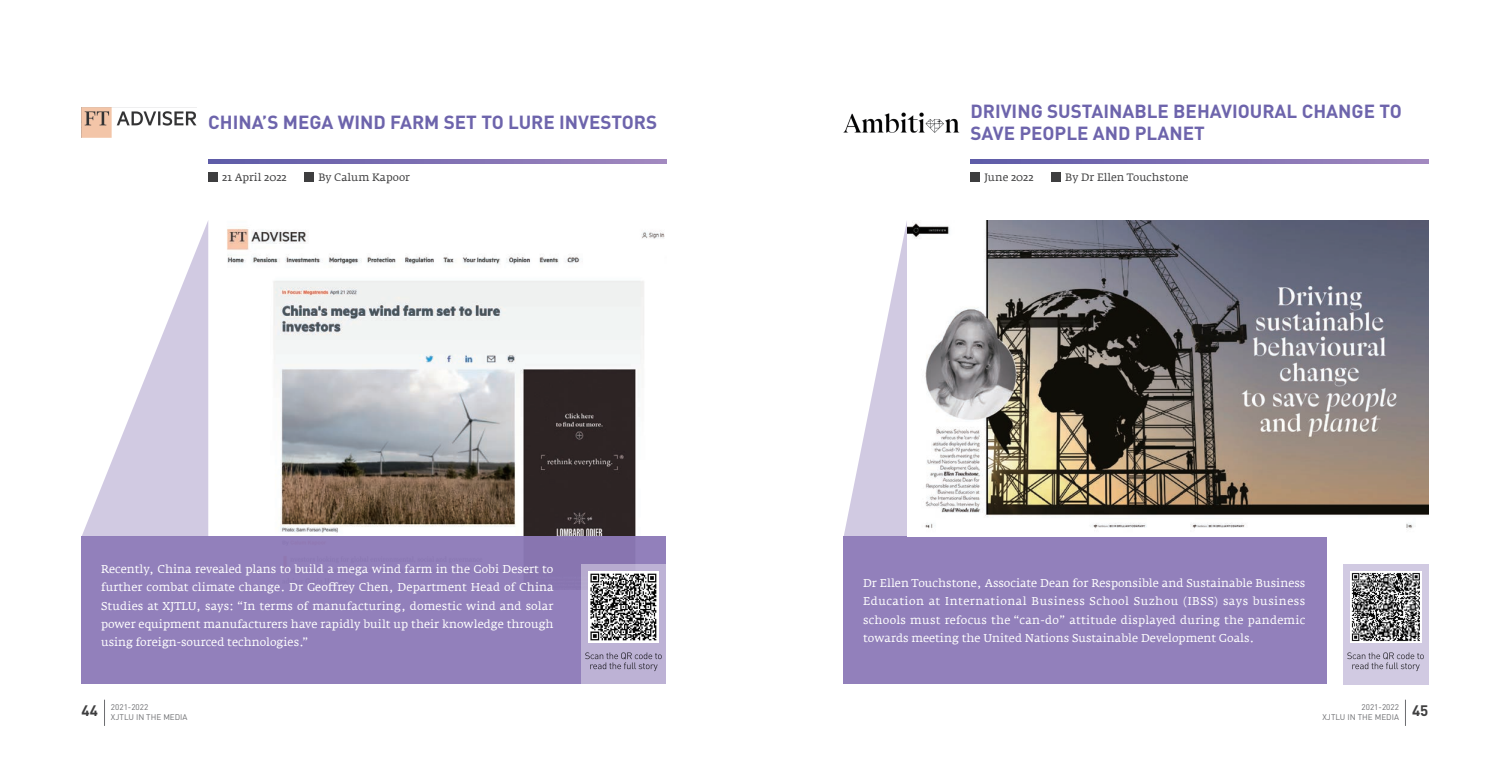
<style>
.page{position:relative;width:1510px;height:766px;background:#fff}
.page>*{position:absolute;margin:0;border:0;box-sizing:border-box;transform-origin:0 0}
.t1{font:700 18.75px/22.5px "DIN";color:#6d64ac}
.t2{font:700 15px "DIN";color:#3e3e3f}
.t3{font:11.25px/18.1px "Fedra Serif A";color:#fff;text-align:justify}
.t4{font:10.62px "Fedra Serif A";color:#3e3e3f}
.t5{font:8.12px/9.8px "DIN";color:#6c6d70}
</style>
<div class="page">
<svg style="left:104px;top:699px;width:1px;height:26px"></svg>
<svg style="left:1405px;top:699px;width:1px;height:26px"></svg>
<svg style="left:844px;top:221px;width:63px;height:315px"></svg>
<div style="left:843px;top:536px;width:483px;height:148px;background:#8d7ab8"></div>
<svg style="left:970px;top:160px;width:458px;height:3px"></svg>
<div style="left:970px;top:173px;width:9px;height:9px;background:#3e3e3f"></div>
<div style="left:1051px;top:173px;width:9px;height:9px;background:#3e3e3f"></div>
<div style="left:1342px;top:563px;width:86px;height:121px;background:#d1cae2"></div>
<svg style="left:1347px;top:652px;width:76px;height:19px"></svg>
<img style="left:1350px;top:571px;width:71px;height:71px">
<img style="left:843px;top:112px;width:116px;height:21px">
<img style="left:907px;top:220px;width:521px;height:309px">
<img style="left:208px;top:221px;width:457px;height:315px">
<svg style="left:82px;top:221px;width:126px;height:315px"></svg>
<div style="left:82px;top:536px;width:584px;height:148px;background:#8d7ab8"></div>
<div style="left:580px;top:563px;width:86px;height:121px;background:#bdb2d5"></div>
<svg style="left:585px;top:652px;width:76px;height:19px"></svg>
<img style="left:588px;top:571px;width:71px;height:71px">
<svg style="left:208px;top:160px;width:458px;height:3px"></svg>
<div style="left:208px;top:173px;width:9px;height:9px;background:#3e3e3f"></div>
<div style="left:304px;top:173px;width:9px;height:9px;background:#3e3e3f"></div>
<img style="left:81px;top:107px;width:116px;height:31px">
<h1 class="t1" style="left:208px;top:110px;width:450px">CHINA’S MEGA WIND FARM SET TO LURE INVESTORS</h1>
<p class="t4" style="left:222px;top:171px;width:66px">21 April 2022</p>
<p class="t4" style="left:318px;top:171px;width:93px">By Calum Kapoor</p>
<p class="t3" style="left:101px;top:560px;width:454px">Recently, China revealed plans to build a mega wind farm in the Gobi Desert to further combat climate change. Dr Geoffrey Chen, Department Head of China Studies at XJTLU, says: “In terms of manufacturing, domestic wind and solar power equipment manufacturers have rapidly built up their knowledge through using foreign-sourced technologies.”</p>
<h1 class="t1" style="left:970px;top:99px;width:433px">DRIVING SUSTAINABLE BEHAVIOURAL CHANGE TO<br>SAVE PEOPLE AND PLANET</h1>
<p class="t4" style="left:984px;top:171px;width:51px">June 2022</p>
<p class="t4" style="left:1065px;top:171px;width:125px">By Dr Ellen Touchstone</p>
<p class="t3" style="left:863px;top:574px;width:444px">Dr Ellen Touchstone, Associate Dean for Responsible and Sustainable Business Education at International Business School Suzhou (IBSS) says business schools must refocus the “can-do” attitude displayed during the pandemic towards meeting the United Nations Sustainable Development Goals.</p>
<p class="t5" style="left:111px;top:702px;width:78px">2021-2022<br>XJTLU IN THE MEDIA</p>
<p class="t5" style="left:1322px;top:702px;width:78px;text-align:right">2021-2022<br>XJTLU IN THE MEDIA</p>
<h2 class="t2" style="left:81px;top:700px;width:18px">44</h2>
<h2 class="t2" style="left:1412px;top:700px;width:18px">45</h2>
</div>
